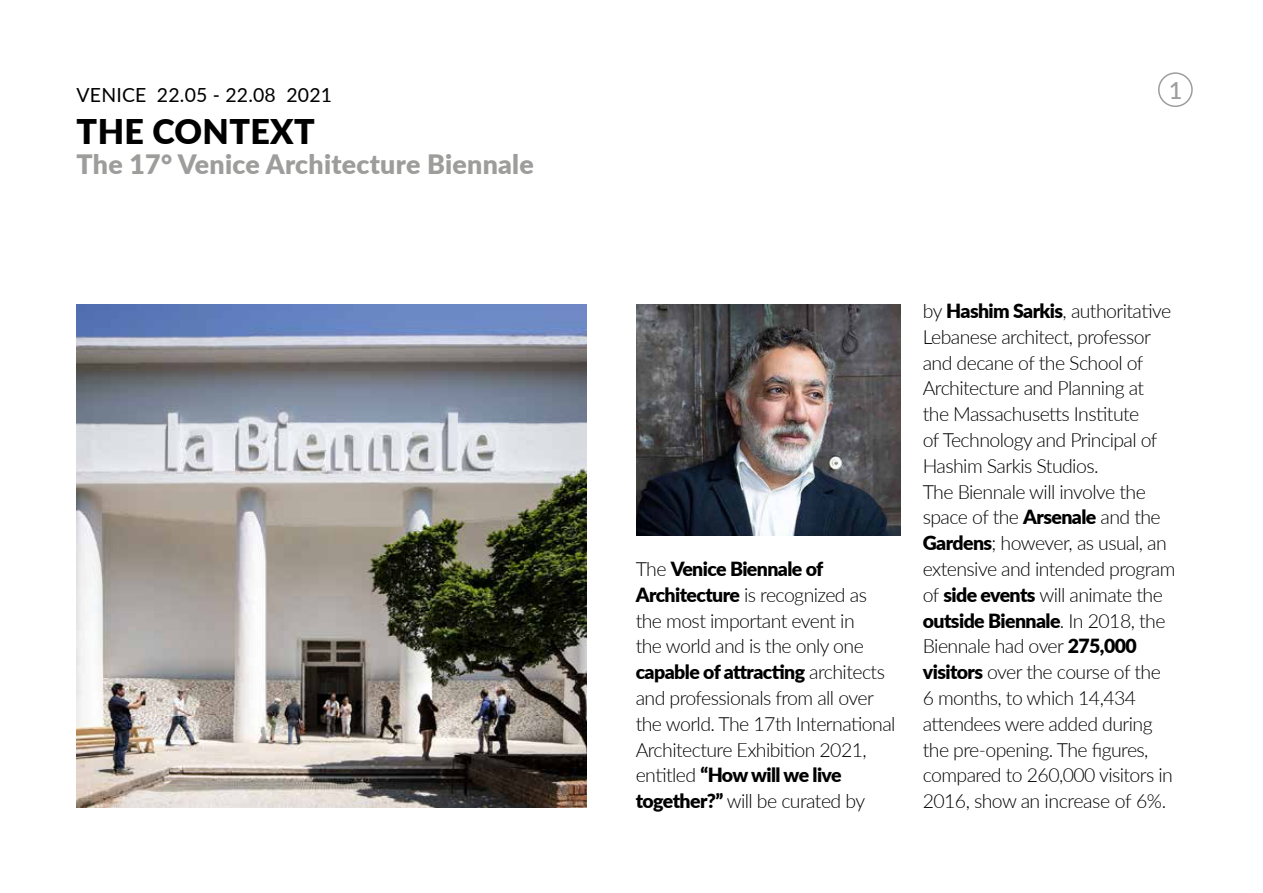
<style>
.page{position:relative;width:1263px;height:893px;background:#fff}
.page>*{position:absolute;margin:0;border:0;box-sizing:border-box;transform-origin:0 0}
.t1{font:900 34.05px "Lato";letter-spacing:.01em;color:#000}
.t2{font:900 26.7px "Lato";letter-spacing:.01em;color:#9d9d9c}
.t3{font:500 23.55px "Lato";color:#9d9d9c}
.t4{font:300 19.5px/25.8px "Lato";letter-spacing:-.03em;color:#000}
.t5{font:19.5px "Lato";letter-spacing:.01em;color:#000}
.s1{font-weight:900}
</style>
<div class="page">
<div style="left:1158px;top:72px;width:35px;height:35px;border:2px solid #9d9d9c;border-radius:50%"></div>
<img style="left:77px;top:304px;width:510px;height:503px">
<img style="left:637px;top:304px;width:263px;height:232px">
<p class="t5" style="left:77px;top:81px;width:257px">VENICE 22.05 - 22.08 2021</p>
<h1 class="t1" style="left:77px;top:106px;width:240px">THE CONTEXT</h1>
<h2 class="t2" style="left:77px;top:144px;width:459px">The 17° Venice Architecture Biennale</h2>
<p class="t3" style="left:1169px;top:74px;width:15px">1</p>
<p class="t4" style="left:636px;top:555px;width:261px">The <span class="s1">Venice Biennale of<br>Architecture</span> is recognized as the most important event in<br>the world and is the only one <span class="s1">capable of attracting</span> architects and professionals from all over the world. The 17th International<br>Architecture Exhibition 2021, entitled <span class="s1">“How will we live together?”</span> will be curated by</p>
<p class="t4" style="left:923px;top:297px;width:254px">by <span class="s1">Hashim Sarkis</span>, authoritative<br>Lebanese architect, professor and decane of the School of<br>Architecture and Planning at the Massachusetts Institute<br>of Technology and Principal of<br>Hashim Sarkis Studios.<br>The Biennale will involve the space of the <span class="s1">Arsenale</span> and the<br><span class="s1">Gardens</span>; however, as usual, an extensive and intended program of <span class="s1">side events</span> will animate the <span class="s1">outside Biennale</span>. In 2018, the<br>Biennale had over <span class="s1">275,000 visitors</span> over the course of the<br>6 months, to which 14,434 attendees were added during the pre-opening. The figures, compared to 260,000 visitors in<br>2016, show an increase of 6%.</p>
</div>
